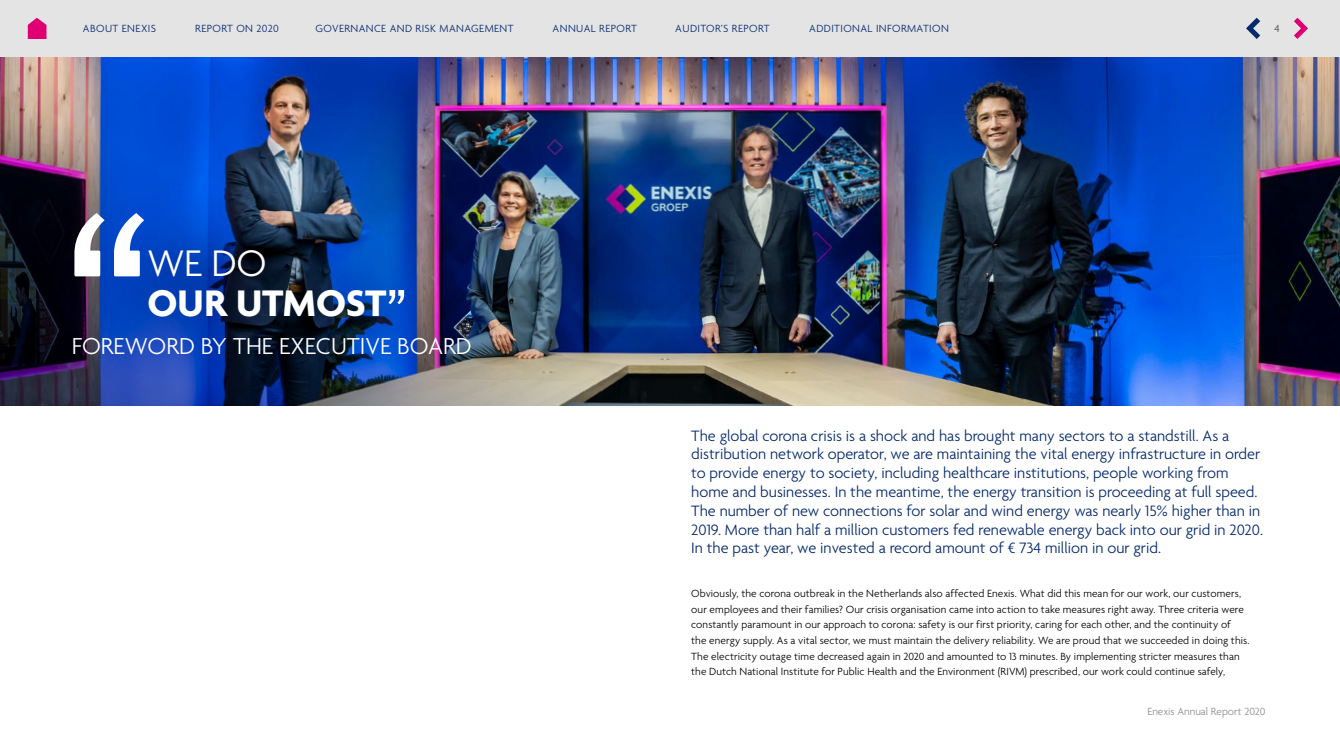
<style>
.page{position:relative;width:1340px;height:755px;background:#fff}
.page>*{position:absolute;margin:0;border:0;box-sizing:border-box;transform-origin:0 0}
.t1{font:700 40px/40px "Agenda";letter-spacing:-.005em;color:#fff}
.t2{font:300 25px "Agenda";color:#fff}
.Paragraph_Introtekst{font:300 16.25px/18.8px "Agenda";color:#04296c}
.Paragraph_Body{font:300 11.25px/15.6px "Agenda";letter-spacing:.01em;color:#000}
.t3{font:300 11.25px "Agenda";letter-spacing:.035em;color:#04296c}
.t4{font:300 11.25px "Agenda";color:#8d8d8d}
.t5{font:11.25px "Agenda";color:#635d63}
.s1{font-weight:300}
</style>
<div class="page">
<img style="left:809px;top:57px;width:530px;height:349px">
<img style="left:0;top:57px;width:809px;height:349px">
<div style="left:87px;top:185px;width:378px;height:197px;background:#00246e;opacity:.75"></div>
<svg style="left:388px;top:290px;width:16px;height:14px"></svg>
<svg style="left:114px;top:213px;width:30px;height:63px"></svg>
<svg style="left:74px;top:213px;width:31px;height:63px"></svg>
<div style="left:0;top:0;width:1339px;height:57px;background:#e4e4e4"></div>
<svg style="left:1294px;top:18px;width:13px;height:21px"></svg>
<svg style="left:1246px;top:18px;width:14px;height:21px"></svg>
<svg style="left:28px;top:18px;width:18px;height:21px"></svg>
<p class="t3" style="left:83px;top:23px;width:75px">ABOUT ENEXIS</p>
<p class="t3" style="left:195px;top:23px;width:85px">REPORT ON 2020</p>
<p class="t3" style="left:315px;top:23px;width:200px">GOVERNANCE AND RISK MANAGEMENT</p>
<p class="t3" style="left:552px;top:23px;width:86px">ANNUAL REPORT</p>
<p class="t3" style="left:675px;top:23px;width:96px">AUDITOR’S REPORT</p>
<p class="t3" style="left:809px;top:23px;width:141px">ADDITIONAL INFORMATION</p>
<p class="t5" style="left:1274px;top:22px;width:7px">4</p>
<p class="t1" style="left:147px;top:246px;width:240px"><span class="s1">WE DO<br></span>OUR UTMOST</p>
<p class="t2" style="left:72px;top:332px;width:401px">FOREWORD BY THE EXECUTIVE BOARD</p>
<p class="Paragraph_Introtekst" style="left:691px;top:427px;width:573px">The global corona crisis is a shock and has brought many sectors to a standstill. As a distribution network operator, we are maintaining the vital energy infrastructure in order to provide energy to society, including healthcare institutions, people working from home and businesses. In the meantime, the energy transition is proceeding at full speed.<br>The number of new connections for solar and wind energy was nearly 15% higher than in 2019. More than half a million customers fed renewable energy back into our grid in 2020.<br>In the past year, we invested a record amount of € 734 million in our grid.</p>
<p class="Paragraph_Body" style="left:691px;top:586px;width:559px">Obviously, the corona outbreak in the Netherlands also affected Enexis. What did this mean for our work, our customers, our employees and their families? Our crisis organisation came into action to take measures right away. Three criteria were constantly paramount in our approach to corona: safety is our first priority, caring for each other, and the continuity of<br>the energy supply. As a vital sector, we must maintain the delivery reliability. We are proud that we succeeded in doing this.<br>The electricity outage time decreased again in 2020 and amounted to 13 minutes. By implementing stricter measures than the Dutch National Institute for Public Health and the Environment (RIVM) prescribed, our work could continue safely,</p>
<p class="t4" style="left:1147px;top:705px;width:120px">Enexis Annual Report 2020</p>
</div>
